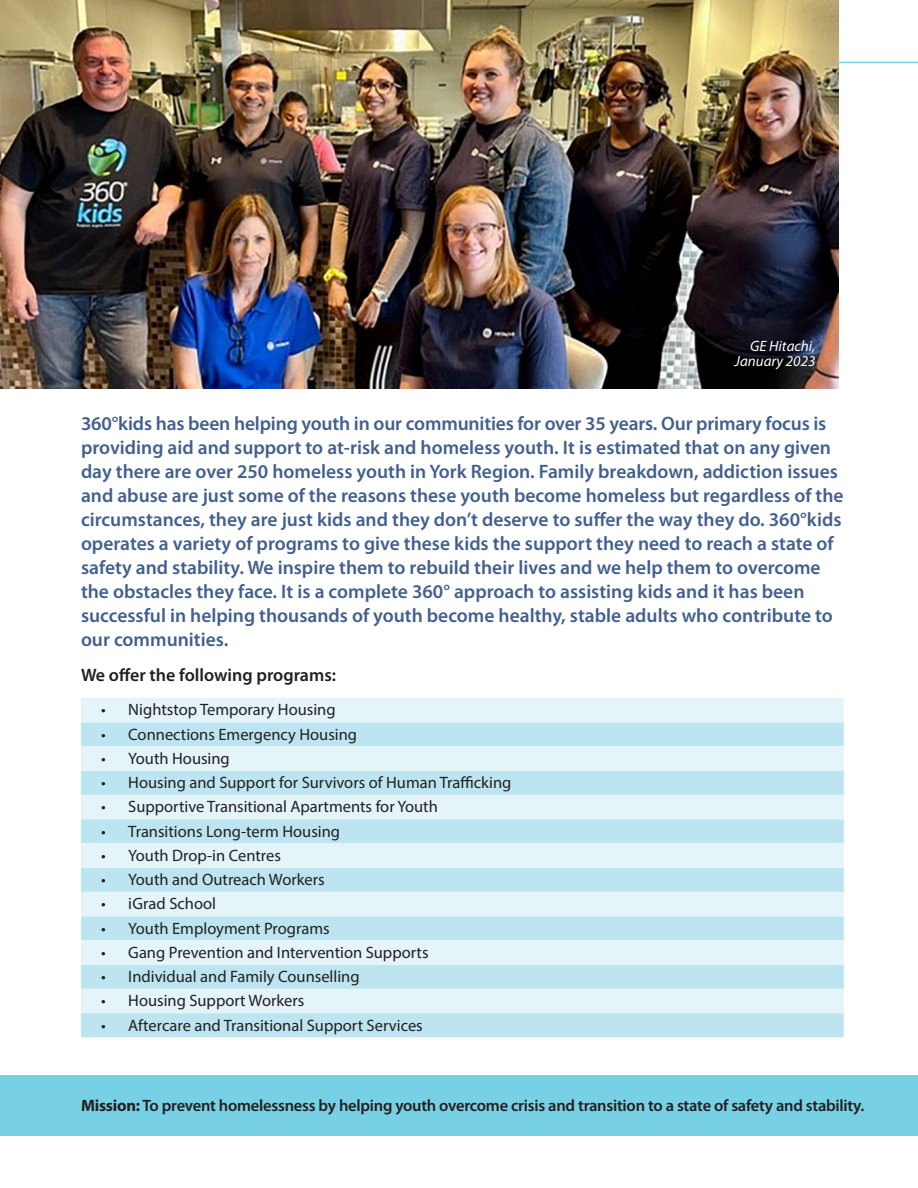
<style>
.page{position:relative;width:918px;height:1188px;background:#fff}
.page>*{position:absolute;margin:0;border:0;box-sizing:border-box;transform-origin:0 0}
.t1{font:600 19.5px/24px "Myriad Pro";color:#43608d}
.t2{font:600 18px "Myriad Pro";color:#231f20}
.t3{font:16.5px "Myriad Pro";color:#231f20}
.t4{font:600 16.5px "Myriad Pro";letter-spacing:-.015em;color:#231f20}
.t5{font:italic 15px/15px "Myriad Pro";color:#fff;text-align:right}
.s1{font-weight:700}
</style>
<div class="page">
<div style="left:81px;top:698px;width:763px;height:24px;background:#e4f4f8"></div>
<div style="left:81px;top:722px;width:763px;height:24px;background:#bde5f1"></div>
<div style="left:81px;top:747px;width:763px;height:24px;background:#e4f4f8"></div>
<div style="left:81px;top:771px;width:763px;height:24px;background:#bde5f1"></div>
<div style="left:81px;top:795px;width:763px;height:24px;background:#e4f4f8"></div>
<div style="left:81px;top:819px;width:763px;height:24px;background:#bde5f1"></div>
<div style="left:81px;top:844px;width:763px;height:24px;background:#e4f4f8"></div>
<div style="left:81px;top:868px;width:763px;height:24px;background:#bde5f1"></div>
<div style="left:81px;top:892px;width:763px;height:24px;background:#e4f4f8"></div>
<div style="left:81px;top:916px;width:763px;height:24px;background:#bde5f1"></div>
<div style="left:81px;top:941px;width:763px;height:24px;background:#e4f4f8"></div>
<div style="left:81px;top:965px;width:763px;height:24px;background:#bde5f1"></div>
<div style="left:81px;top:989px;width:763px;height:24px;background:#e4f4f8"></div>
<div style="left:81px;top:1013px;width:763px;height:24px;background:#bde5f1"></div>
<img style="left:0;top:0;width:838px;height:388px">
<div style="left:0;top:1075px;width:918px;height:61px;background:#78d0e4"></div>
<hr style="left:838px;top:62px;width:80px;height:1px;background:#78d0e4">
<p class="t5" style="left:735px;top:339px;width:82px">GE Hitachi,<br>January 2023</p>
<p class="t1" style="left:81px;top:411px;width:764px">360°kids has been helping youth in our communities for over 35 years. Our primary focus is providing aid and support to at-risk and homeless youth. It is estimated that on any given day there are over 250 homeless youth in York Region. Family breakdown, addiction issues and abuse are just some of the reasons these youth become homeless but regardless of the circumstances, they are just kids and they don’t deserve to suffer the way they do. 360°kids operates a variety of programs to give these kids the support they need to reach a state of safety and stability. We inspire them to rebuild their lives and we help them to overcome the obstacles they face. It is a complete 360° approach to assisting kids and it has been successful in helping thousands of youth become healthy, stable adults who contribute to our communities.</p>
<p class="t2" style="left:81px;top:663px;width:257px">We offer the following programs:</p>
<p class="t3" style="left:101px;top:700px;width:236px">• Nightstop Temporary Housing</p>
<p class="t3" style="left:101px;top:724px;width:257px">• Connections Emergency Housing</p>
<p class="t3" style="left:101px;top:748px;width:130px">• Youth Housing</p>
<p class="t3" style="left:101px;top:772px;width:412px">• Housing and Support for Survivors of Human Trafficking</p>
<p class="t3" style="left:101px;top:797px;width:338px">• Supportive Transitional Apartments for Youth</p>
<p class="t3" style="left:101px;top:821px;width:240px">• Transitions Long-term Housing</p>
<p class="t3" style="left:101px;top:845px;width:181px">• Youth Drop-in Centres</p>
<p class="t3" style="left:101px;top:869px;width:225px">• Youth and Outreach Workers</p>
<p class="t3" style="left:101px;top:894px;width:116px">• iGrad School</p>
<p class="t3" style="left:101px;top:918px;width:230px">• Youth Employment Programs</p>
<p class="t3" style="left:101px;top:942px;width:329px">• Gang Prevention and Intervention Supports</p>
<p class="t3" style="left:101px;top:966px;width:260px">• Individual and Family Counselling</p>
<p class="t3" style="left:101px;top:991px;width:205px">• Housing Support Workers</p>
<p class="t3" style="left:101px;top:1015px;width:323px">• Aftercare and Transitional Support Services</p>
<p class="t4" style="left:81px;top:1095px;width:785px"><span class="s1">Mission:</span> To prevent homelessness by helping youth overcome crisis and transition to a state of safety and stability.</p>
</div>
